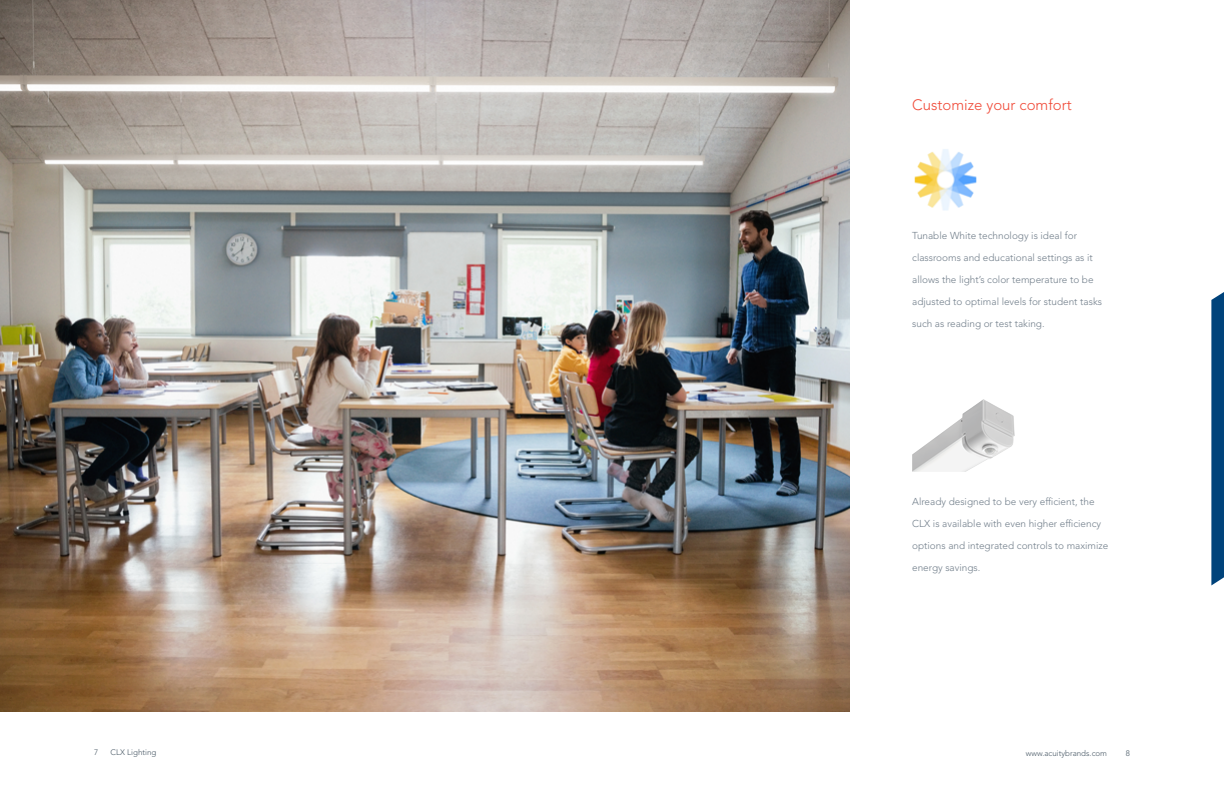
<style>
.page{position:relative;width:1224px;height:792px;background:#fff}
.page>*{position:absolute;margin:0;border:0;box-sizing:border-box;transform-origin:0 0}
.t1{font:300 15px "Avenir LT Std";color:#f04937}
.t2{font:300 10px "Avenir LT Std";color:#727f8b}
.t3{font:300 8px "Avenir LT Std";color:#485865}
</style>
<div class="page">
<img style="left:0;top:0;width:850px;height:711px">
<img style="left:914px;top:149px;width:63px;height:62px">
<img style="left:912px;top:399px;width:103px;height:73px">
<svg style="left:1211px;top:292px;width:13px;height:293px"></svg>
<h1 class="t1" style="left:912px;top:96px;width:161px">Customize your comfort</h1>
<p class="t2" style="left:912px;top:230px;width:166px">Tunable White technology is ideal for</p>
<p class="t2" style="left:912px;top:252px;width:182px">classrooms and educational settings as it</p>
<p class="t2" style="left:912px;top:274px;width:183px">allows the light’s color temperature to be</p>
<p class="t2" style="left:912px;top:296px;width:191px">adjusted to optimal levels for student tasks</p>
<p class="t2" style="left:912px;top:318px;width:134px">such as reading or test taking.</p>
<p class="t2" style="left:912px;top:495px;width:184px">Already designed to be very efficient, the</p>
<p class="t2" style="left:912px;top:517px;width:190px">CLX is available with even higher efficiency</p>
<p class="t2" style="left:912px;top:539px;width:198px">options and integrated controls to maximize</p>
<p class="t2" style="left:912px;top:561px;width:70px">energy savings.</p>
<p class="t3" style="left:94px;top:747px;width:6px">7</p>
<p class="t3" style="left:111px;top:747px;width:47px">CLX Lighting</p>
<p class="t3" style="left:1026px;top:748px;width:83px">www.acuitybrands.com</p>
<p class="t3" style="left:1126px;top:748px;width:6px">8</p>
</div>
